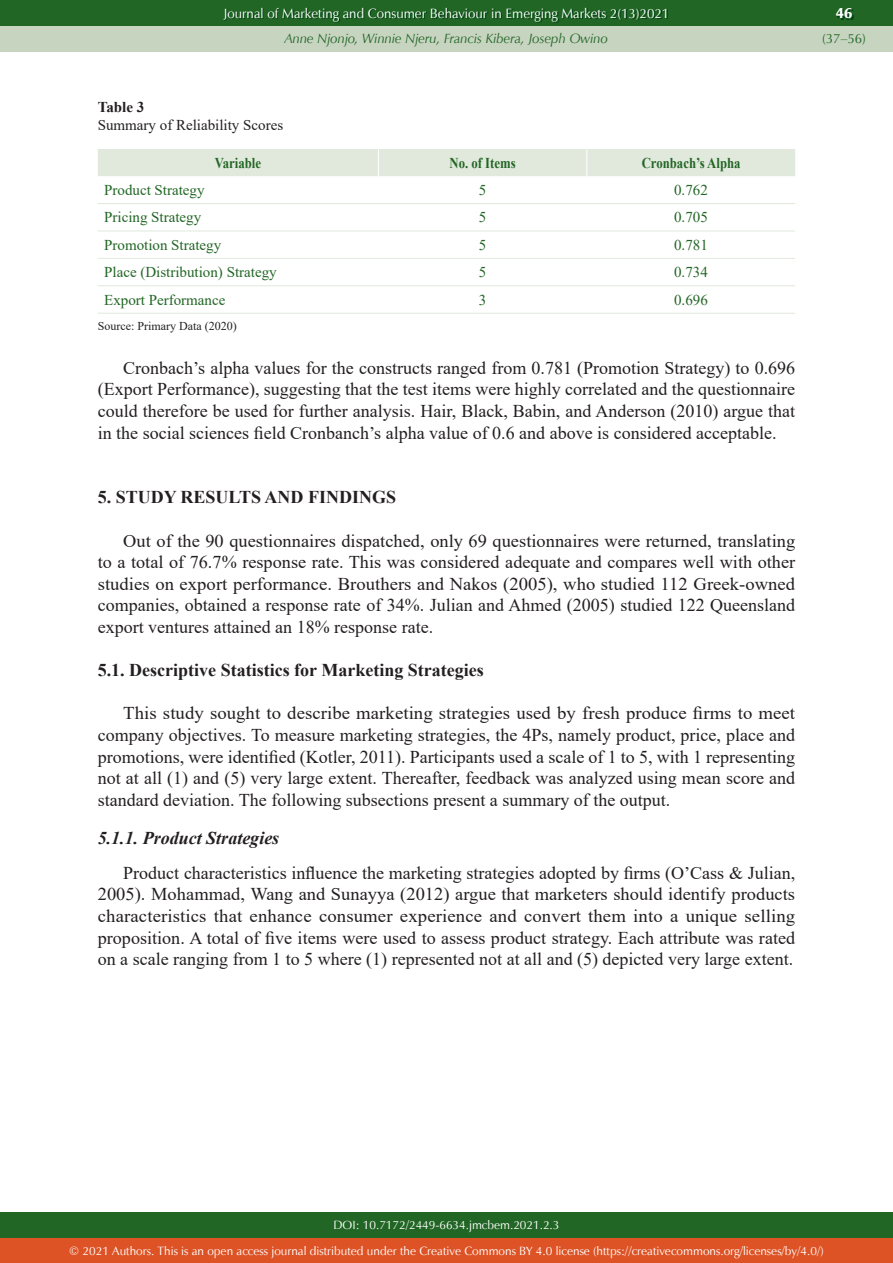
<style>
.page{position:relative;width:893px;height:1263px;background:#fff}
.page>*{position:absolute;margin:0;border:0;box-sizing:border-box;transform-origin:0 0}
.t1{font:18px/21.6px "Times New Roman";color:#231f20;text-align:justify}
.t2{font:18px/21.6px "Times New Roman";color:#231f20;text-align:justify;scale:1.04 1}
.t3{font:700 18px "Times New Roman";color:#231f20}
.t4{font:italic 700 18px "Times New Roman";color:#231f20}
.t5{font:15px "Times New Roman";color:#226625}
.t6{font:700 15px "Times New Roman";color:#226625;scale:.85 1}
.t7{font:15px "Times New Roman";color:#231f20}
.t8{font:700 15px "Times New Roman";color:#231f20}
.t9{font:15px "Zapf Humnst Ult EU";color:#fff}
.t10{font:13.5px "Zapf Humnst EU";color:#fff}
.t11{font:italic 13.5px "Zapf Humnst EU";color:#226625}
.t12{font:13.5px "Zapf Humnst EU";color:#226625}
.t13{font:12px "Zapf Humnst EU";color:#fff}
.t14{font:12px "Times New Roman";color:#231f20}
</style>
<div class="page">
<div style="left:0;top:0;width:893px;height:51px;background:#c6d4c0"></div>
<div style="left:0;top:1237px;width:893px;height:26px;background:#dd5326"></div>
<div style="left:0;top:1212px;width:893px;height:25px;background:#226625"></div>
<div style="left:0;top:0;width:893px;height:26px;background:#226625"></div>
<img style="left:224px;top:9px;width:443px;height:14px">
<img style="left:837px;top:10px;width:16px;height:10px">
<div style="left:98px;top:149px;width:697px;height:27px;background:#e1e9dd"></div>
<hr style="left:98px;top:203px;width:697px;height:1px;background:#e1e9dd">
<hr style="left:98px;top:231px;width:697px;height:1px;background:#e1e9dd">
<hr style="left:98px;top:258px;width:697px;height:1px;background:#e1e9dd">
<hr style="left:98px;top:285px;width:697px;height:1px;background:#e1e9dd">
<hr style="left:98px;top:313px;width:697px;height:1px;background:#e1e9dd">
<p class="t10" style="left:224px;top:5px;width:447px">Journal of Marketing and Consumer Behaviour in Emerging Markets 2(13)2021</p>
<p class="t11" style="left:285px;top:30px;width:325px">Anne Njonjo, Winnie Njeru, Francis Kibera, Joseph Owino</p>
<p class="t8" style="left:98px;top:99px;width:48px">Table 3</p>
<p class="t7" style="left:98px;top:117px;width:187px">Summary of Reliability Scores</p>
<p class="t6" style="left:215px;top:154px;width:56px">Variable</p>
<p class="t6" style="left:449px;top:154px;width:79px">No. of Items</p>
<p class="t6" style="left:642px;top:154px;width:118px">Cronbach’s Alpha</p>
<p class="t5" style="left:104px;top:182px;width:102px">Product Strategy</p>
<p class="t5" style="left:479px;top:182px;width:9px">5</p>
<p class="t5" style="left:674px;top:182px;width:35px">0.762</p>
<p class="t5" style="left:104px;top:209px;width:99px">Pricing Strategy</p>
<p class="t5" style="left:479px;top:209px;width:9px">5</p>
<p class="t5" style="left:674px;top:209px;width:35px">0.705</p>
<p class="t5" style="left:104px;top:236px;width:119px">Promotion Strategy</p>
<p class="t5" style="left:479px;top:236px;width:9px">5</p>
<p class="t5" style="left:674px;top:236px;width:35px">0.781</p>
<p class="t5" style="left:104px;top:264px;width:174px">Place (Distribution) Strategy</p>
<p class="t5" style="left:479px;top:264px;width:9px">5</p>
<p class="t5" style="left:674px;top:264px;width:35px">0.734</p>
<p class="t5" style="left:104px;top:291px;width:123px">Export Performance</p>
<p class="t5" style="left:479px;top:291px;width:9px">3</p>
<p class="t5" style="left:674px;top:291px;width:35px">0.696</p>
<p class="t14" style="left:98px;top:320px;width:140px">Source: Primary Data (2020)</p>
<p class="t1" style="left:98px;top:357px;width:699px;text-indent:26px">Cronbach’s alpha values for the constructs ranged from 0.781 (Promotion Strategy) to 0.696 (Export Performance), suggesting that the test items were highly correlated and the questionnaire could therefore be used for further analysis. Hair, Black, Babin, and Anderson (2010) argue that in the social sciences field Cronbanch’s alpha value of 0.6 and above is considered acceptable.</p>
<p class="t3" style="left:98px;top:487px;width:300px">5. STUDY RESULTS AND FINDINGS</p>
<p class="t1" style="left:98px;top:530px;width:699px;text-indent:26px">Out of the 90 questionnaires dispatched, only 69 questionnaires were returned, translating to a total of 76.7% response rate. This was considered adequate and compares well with other studies on export performance. Brouthers and Nakos (2005), who studied 112 Greek-owned companies, obtained a response rate of 34%. Julian and Ahmed (2005) studied 122 Queensland export ventures attained an 18% response rate.</p>
<p class="t3" style="left:98px;top:660px;width:388px">5.1. Descriptive Statistics for Marketing Strategies</p>
<p class="t2" style="left:98px;top:702px;width:672px;text-indent:26px">This study sought to describe marketing strategies used by fresh produce firms to meet company objectives. To measure marketing strategies, the 4Ps, namely product, price, place and promotions, were identified (Kotler, 2011). Participants used a scale of 1 to 5, with 1 representing not at all (1) and (5) very large extent. Thereafter, feedback was analyzed using mean score and standard deviation. The following subsections present a summary of the output.</p>
<p class="t4" style="left:98px;top:828px;width:183px">5.1.1. Product Strategies</p>
<p class="t1" style="left:98px;top:862px;width:699px;text-indent:26px">Product characteristics influence the marketing strategies adopted by firms (O’Cass &amp; Julian, 2005). Mohammad, Wang and Sunayya (2012) argue that marketers should identify products characteristics that enhance consumer experience and convert them into a unique selling proposition. A total of five items were used to assess product strategy. Each attribute was rated on a scale ranging from 1 to 5 where (1) represented not at all and (5) depicted very large extent.</p>
<p class="t9" style="left:836px;top:4px;width:18px">46</p>
<p class="t12" style="left:822px;top:30px;width:45px">(37–56)</p>
<p class="t13" style="left:333px;top:1218px;width:227px">DOI: 10.7172/2449-6634.jmcbem.2021.2.3</p>
<p class="t13" style="left:69px;top:1243px;width:756px">© 2021 Authors. This is an open access journal distributed under the Creative Commons BY 4.0 license (https://creativecommons.org/licenses/by/4.0/)</p>
</div>
